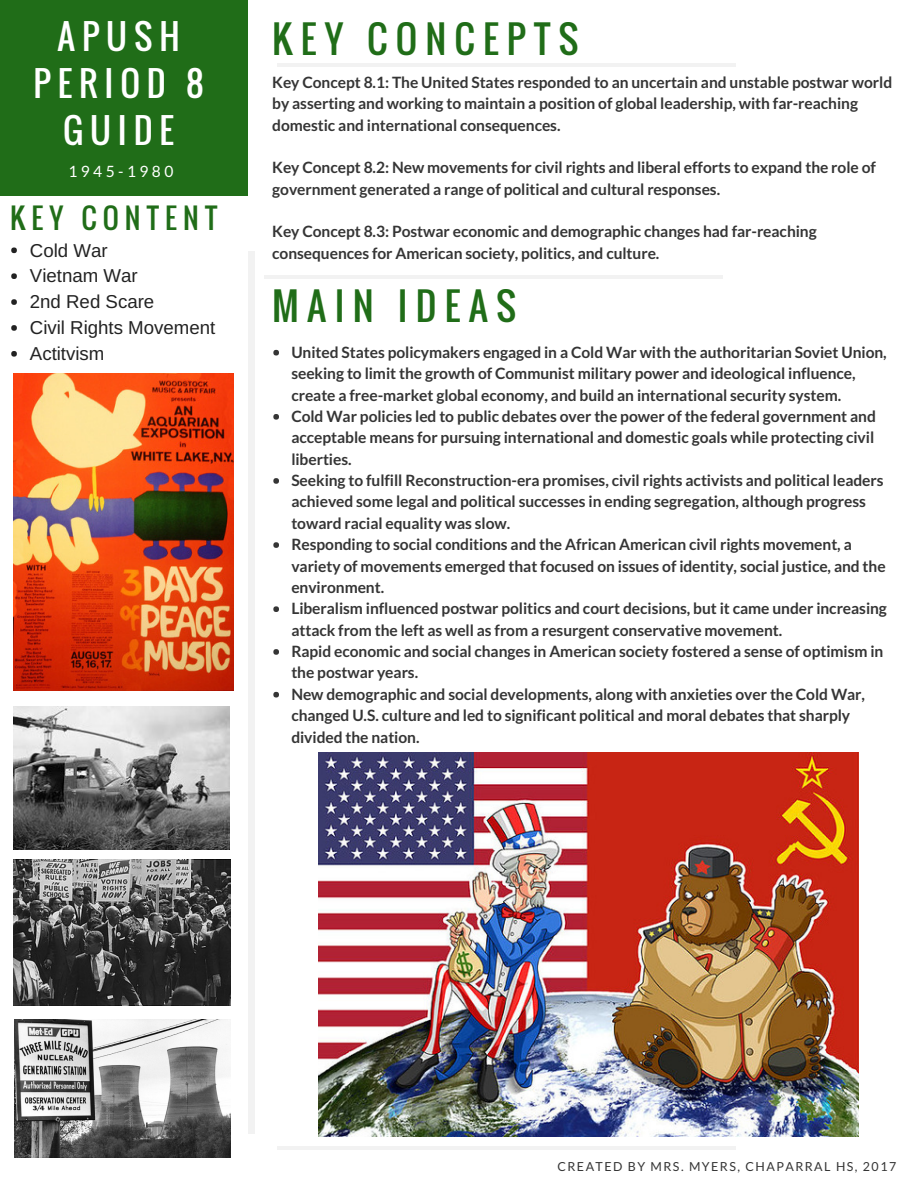
<style>
.page{position:relative;width:918px;height:1188px;background:#fff}
.page>*{position:absolute;margin:0;border:0;box-sizing:border-box;transform-origin:0 0}
.t1{font:37.35px "Oswald";letter-spacing:.22em;color:#206d18}
.t2{font:34.2px/47.2px "Oswald";letter-spacing:.2em;color:#fff;text-align:center}
.t3{font:28.05px "Oswald";letter-spacing:.22em;color:#206d18}
.t4{font:18.75px/25.8px "Arimo";color:#222}
.t5{font:700 15.6px/21.3px "Lato";letter-spacing:-.005em;color:#353535}
.t6{font:15.6px "Lato";letter-spacing:.22em;color:#fff}
.t7{font:12.45px "Lato";letter-spacing:.12em;color:#353535}
</style>
<div class="page">
<div style="left:0;top:0;width:247px;height:196px;background:#206d18"></div>
<hr style="left:265px;top:276px;width:458px;height:3px;background:#f2f2f2">
<div style="left:248px;top:252px;width:7px;height:882px;background:#f2f2f2"></div>
<hr style="left:277px;top:1146px;width:459px;height:4px;background:#f2f2f2">
<svg style="left:273px;top:350px;width:6px;height:6px"></svg>
<svg style="left:273px;top:414px;width:6px;height:6px"></svg>
<svg style="left:273px;top:478px;width:6px;height:6px"></svg>
<svg style="left:273px;top:542px;width:6px;height:6px"></svg>
<svg style="left:273px;top:606px;width:6px;height:6px"></svg>
<svg style="left:273px;top:649px;width:6px;height:6px"></svg>
<svg style="left:273px;top:692px;width:6px;height:6px"></svg>
<hr style="left:277px;top:63px;width:459px;height:3px;background:#f2f2f2">
<img style="left:13px;top:374px;width:221px;height:317px">
<svg style="left:11px;top:248px;width:6px;height:5px"></svg>
<svg style="left:11px;top:273px;width:6px;height:6px"></svg>
<svg style="left:11px;top:299px;width:6px;height:6px"></svg>
<svg style="left:11px;top:325px;width:6px;height:6px"></svg>
<svg style="left:11px;top:351px;width:6px;height:6px"></svg>
<img style="left:318px;top:753px;width:540px;height:383px">
<img style="left:13px;top:706px;width:216px;height:143px">
<img style="left:13px;top:860px;width:218px;height:146px">
<img style="left:15px;top:1019px;width:216px;height:139px">
<h2 class="t2" style="left:34px;top:12px;width:171px">APUSH<br>PERIOD 8<br>GUIDE</h2>
<p class="t6" style="left:68px;top:161px;width:106px">1945-1980</p>
<h3 class="t3" style="left:10px;top:196px;width:209px">KEY CONTENT</h3>
<p class="t4" style="left:30px;top:237px;width:187px">Cold War<br>Vietnam War<br>2nd Red Scare<br>Civil Rights Movement<br>Actitvism</p>
<h1 class="t1" style="left:272px;top:11px;width:308px">KEY CONCEPTS</h1>
<p class="t5" style="left:272px;top:71px;width:621px">Key Concept 8.1: The United States responded to an uncertain and unstable postwar world by asserting and working to maintain a position of global leadership, with far-reaching domestic and international consequences.</p>
<p class="t5" style="left:272px;top:157px;width:605px">Key Concept 8.2: New movements for civil rights and liberal efforts to expand the role of government generated a range of political and cultural responses.</p>
<p class="t5" style="left:272px;top:221px;width:546px">Key Concept 8.3: Postwar economic and demographic changes had far-reaching consequences for American society, politics, and culture.</p>
<h1 class="t1" style="left:272px;top:277px;width:246px">MAIN IDEAS</h1>
<p class="t5" style="left:291px;top:341px;width:597px">United States policymakers engaged in a Cold War with the authoritarian Soviet Union, seeking to limit the growth of Communist military power and ideological influence, create a free-market global economy, and build an international security system.<br>Cold War policies led to public debates over the power of the federal government and acceptable means for pursuing international and domestic goals while protecting civil liberties.<br>Seeking to fulfill Reconstruction-era promises, civil rights activists and political leaders achieved some legal and political successes in ending segregation, although progress toward racial equality was slow.<br>Responding to social conditions and the African American civil rights movement, a variety of movements emerged that focused on issues of identity, social justice, and the environment.<br>Liberalism influenced postwar politics and court decisions, but it came under increasing attack from the left as well as from a resurgent conservative movement.<br>Rapid economic and social changes in American society fostered a sense of optimism in the postwar years.<br>New demographic and social developments, along with anxieties over the Cold War, changed U.S. culture and led to significant political and moral debates that sharply divided the nation.</p>
<p class="t7" style="left:557px;top:1159px;width:340px">CREATED BY MRS. MYERS, CHAPARRAL HS, 2017</p>
</div>
